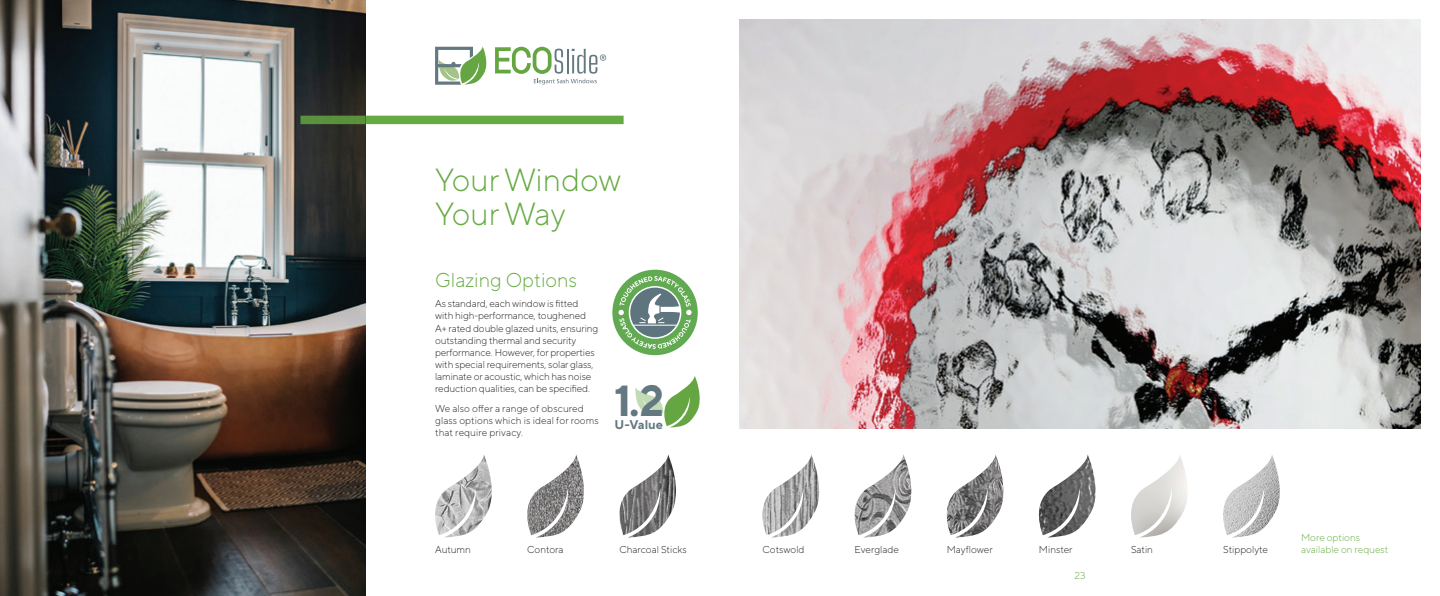
<style>
.page{position:relative;width:1440px;height:596px;background:#fff}
.page>*{position:absolute;margin:0;border:0;box-sizing:border-box;transform-origin:0 0}
.t1{font:700 43.4px "TT Norms Pro";color:#647882}
.t2{font:300 32px/34px "TT Norms Pro";color:#66aa43}
.t3{font:300 20px "TT Norms Pro";color:#66aa43}
.t4{font:700 12.7px "TT Norms Pro";color:#647882}
.t5{font:300 10px/12px "TT Norms Pro";letter-spacing:-.01em;color:#231f20}
.t6{font:300 10px/12px "TT Norms Pro";letter-spacing:.01em;color:#231f20}
.t7{font:300 10px "TT Norms Pro";color:#66aa43}
</style>
<div class="page">
<img style="left:0;top:0;width:366px;height:595px">
<svg style="left:435px;top:46px;width:171px;height:39px"></svg>
<div style="left:366px;top:116px;width:258px;height:8px;background:#66aa43"></div>
<div style="left:300px;top:116px;width:66px;height:8px;background:#5a903d"></div>
<img style="left:527px;top:455px;width:57px;height:82px">
<img style="left:435px;top:455px;width:57px;height:82px">
<img style="left:946px;top:455px;width:58px;height:82px">
<img style="left:1131px;top:456px;width:57px;height:81px">
<img style="left:619px;top:454px;width:57px;height:83px">
<img style="left:762px;top:454px;width:58px;height:83px">
<img style="left:1038px;top:454px;width:58px;height:83px">
<img style="left:1223px;top:455px;width:57px;height:82px">
<img style="left:854px;top:454px;width:58px;height:83px">
<img style="left:740px;top:20px;width:680px;height:408px">
<svg style="left:612px;top:269px;width:86px;height:87px"></svg>
<svg style="left:635px;top:376px;width:65px;height:51px"></svg>
<h2 class="t2" style="left:435px;top:162px;width:188px">Your Window<br>Your Way</h2>
<h3 class="t3" style="left:435px;top:267px;width:144px">Glazing Options</h3>
<p class="t5" style="left:435px;top:297px;width:165px">As standard, each window is fitted with high-performance, toughened A+ rated double glazed units, ensuring outstanding thermal and security performance. However, for properties with special requirements, solar glass, laminate or acoustic, which has noise reduction qualities, can be specified.</p>
<p class="t6" style="left:435px;top:402px;width:165px">We also offer a range of obscured glass options which is ideal for rooms that require privacy.</p>
<h1 class="t1" style="left:615px;top:371px;width:52px">1.2</h1>
<p class="t4" style="left:615px;top:415px;width:50px">U-Value</p>
<p class="t7" style="left:1301px;top:531px;width:60px">More options</p>
<p class="t5" style="left:435px;top:543px;width:37px">Autumn</p>
<p class="t5" style="left:527px;top:543px;width:38px">Contora</p>
<p class="t5" style="left:619px;top:543px;width:69px">Charcoal Sticks</p>
<p class="t5" style="left:763px;top:543px;width:44px">Cotswold</p>
<p class="t5" style="left:947px;top:543px;width:47px">Mayflower</p>
<p class="t5" style="left:1039px;top:543px;width:35px">Minster</p>
<p class="t5" style="left:1131px;top:543px;width:23px">Satin</p>
<p class="t5" style="left:1223px;top:543px;width:46px">Stippolyte</p>
<p class="t5" style="left:855px;top:543px;width:46px">Everglade</p>
<p class="t7" style="left:1301px;top:543px;width:89px">available on request</p>
<p class="t7" style="left:1075px;top:568px;width:12px">23</p>
</div>
